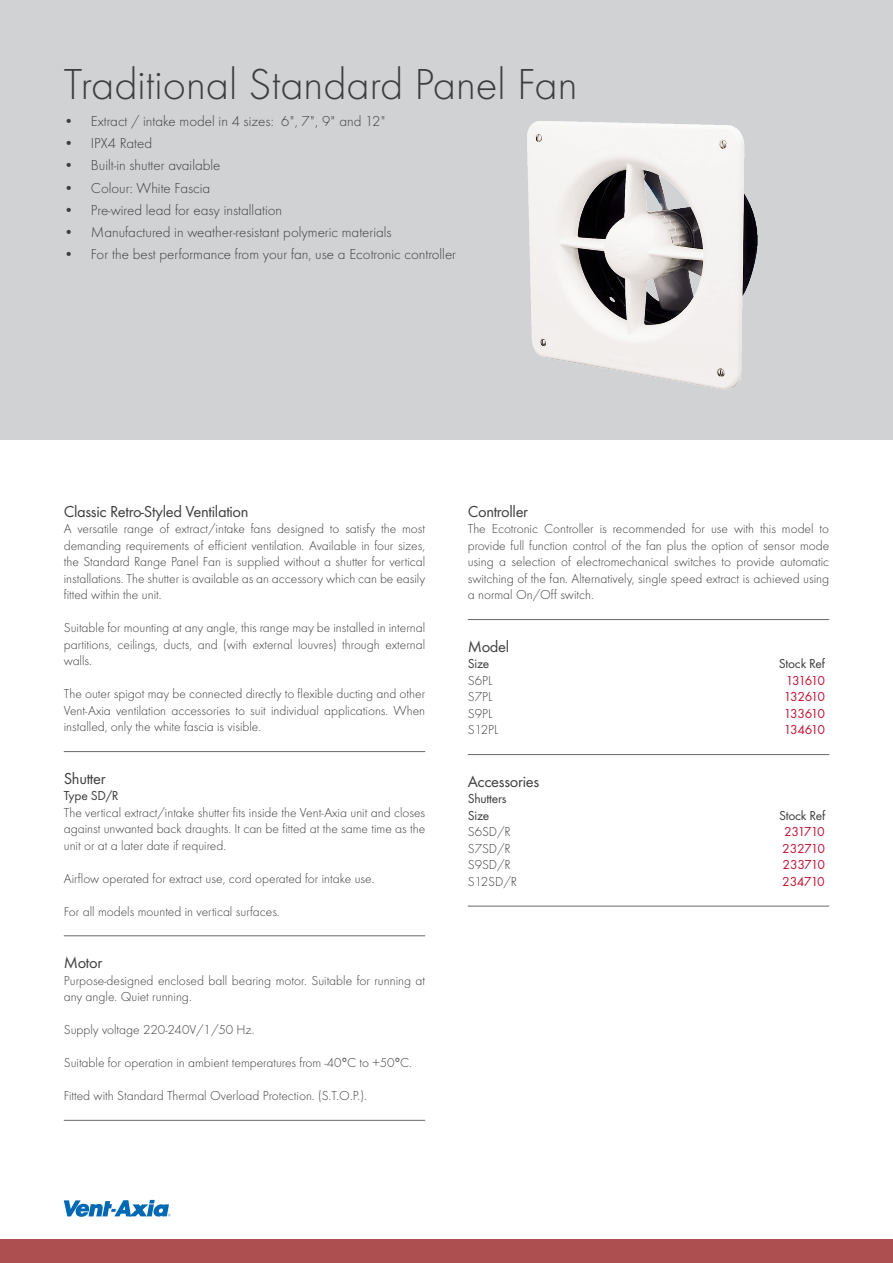
<style>
.page{position:relative;width:893px;height:1263px;background:#fff}
.page>*{position:absolute;margin:0;border:0;box-sizing:border-box;transform-origin:0 0}
.t1{font:300 45px "Futura T";color:#3e3e3f}
.t2{font:16.5px "Futura T";letter-spacing:-.02em;color:#3e3e3f}
.t3{font:300 15px "Futura T";color:#3e3e3f}
.t4{font:300 13.5px/16.5px "Futura T";color:#3e3e3f;text-align:justify}
.t5{font:13.5px "Futura T";letter-spacing:-.07em;color:#c3102f}
.t6{font:13.5px/16.5px "Futura T";letter-spacing:-.02em;color:#3e3e3f}
</style>
<div class="page">
<div style="left:0;top:1239px;width:893px;height:24px;background:#ad4f50"></div>
<div style="left:0;top:0;width:893px;height:440px;background:#d1d2d4"></div>
<hr style="left:64px;top:751px;width:361px;height:1px;background:#69696c">
<hr style="left:64px;top:935px;width:361px;height:1px;background:#69696c">
<hr style="left:64px;top:1120px;width:361px;height:1px;background:#69696c">
<hr style="left:468px;top:619px;width:361px;height:1px;background:#69696c">
<hr style="left:468px;top:754px;width:361px;height:1px;background:#69696c">
<hr style="left:468px;top:906px;width:361px;height:1px;background:#69696c">
<img style="left:527px;top:121px;width:231px;height:269px">
<svg style="left:64px;top:1200px;width:107px;height:17px"></svg>
<h1 class="t1" style="left:64px;top:58px;width:515px">Traditional Standard Panel Fan</h1>
<p class="t3" style="left:64px;top:112px;width:323px">• Extract / intake model in 4 sizes: 6", 7", 9" and 12"</p>
<p class="t3" style="left:64px;top:134px;width:90px">• IPX4 Rated</p>
<p class="t3" style="left:64px;top:157px;width:158px">• Built-in shutter available</p>
<p class="t3" style="left:64px;top:179px;width:148px">• Colour: White Fascia</p>
<p class="t3" style="left:64px;top:201px;width:220px">• Pre-wired lead for easy installation</p>
<p class="t3" style="left:64px;top:223px;width:329px">• Manufactured in weather-resistant polymeric materials</p>
<p class="t3" style="left:64px;top:246px;width:394px">• For the best performance from your fan, use a Ecotronic controller</p>
<p class="t2" style="left:64px;top:502px;width:186px">Classic Retro-Styled Ventilation</p>
<p class="t4" style="left:64px;top:520px;width:363px">A versatile range of extract/intake fans designed to satisfy the most demanding requirements of efficient ventilation. Available in four sizes, the Standard Range Panel Fan is supplied without a shutter for vertical installations. The shutter is available as an accessory which can be easily fitted within the unit.</p>
<p class="t4" style="left:64px;top:619px;width:363px">Suitable for mounting at any angle, this range may be installed in internal partitions, ceilings, ducts, and (with external louvres) through external walls.</p>
<p class="t4" style="left:64px;top:685px;width:363px">The outer spigot may be connected directly to flexible ducting and other Vent-Axia ventilation accessories to suit individual applications. When installed, only the white fascia is visible.</p>
<p class="t2" style="left:64px;top:769px;width:43px">Shutter</p>
<p class="t6" style="left:64px;top:787px;width:56px">Type SD/R</p>
<p class="t4" style="left:64px;top:804px;width:363px">The vertical extract/intake shutter fits inside the Vent-Axia unit and closes against unwanted back draughts. It can be fitted at the same time as the unit or at a later date if required.</p>
<p class="t4" style="left:64px;top:870px;width:312px">Airflow operated for extract use, cord operated for intake use.</p>
<p class="t4" style="left:64px;top:903px;width:217px">For all models mounted in vertical surfaces.</p>
<p class="t2" style="left:64px;top:953px;width:40px">Motor</p>
<p class="t4" style="left:64px;top:972px;width:363px">Purpose-designed enclosed ball bearing motor. Suitable for running at any angle. Quiet running.</p>
<p class="t4" style="left:64px;top:1021px;width:192px">Supply voltage 220-240V/1/50 Hz.</p>
<p class="t4" style="left:64px;top:1054px;width:350px">Suitable for operation in ambient temperatures from -40°C to +50°C.</p>
<p class="t4" style="left:64px;top:1087px;width:304px">Fitted with Standard Thermal Overload Protection. (S.T.O.P.).</p>
<p class="t2" style="left:468px;top:502px;width:62px">Controller</p>
<p class="t4" style="left:468px;top:520px;width:363px">The Ecotronic Controller is recommended for use with this model to provide full function control of the fan plus the option of sensor mode using a selection of electromechanical switches to provide automatic switching of the fan. Alternatively, single speed extract is achieved using a normal On/Off switch.</p>
<p class="t2" style="left:468px;top:637px;width:43px">Model</p>
<p class="t6" style="left:468px;top:655px;width:23px">Size</p>
<p class="t6" style="left:779px;top:655px;width:48px">Stock Ref</p>
<p class="t4" style="left:468px;top:672px;width:26px">S6PL</p>
<p class="t5" style="left:786px;top:672px;width:41px">131610</p>
<p class="t4" style="left:468px;top:688px;width:26px">S7PL</p>
<p class="t5" style="left:784px;top:689px;width:43px">132610</p>
<p class="t4" style="left:468px;top:705px;width:26px">S9PL</p>
<p class="t5" style="left:784px;top:705px;width:43px">133610</p>
<p class="t4" style="left:468px;top:721px;width:32px">S12PL</p>
<p class="t5" style="left:784px;top:722px;width:43px">134610</p>
<p class="t2" style="left:468px;top:772px;width:73px">Accessories</p>
<p class="t6" style="left:468px;top:790px;width:40px">Shutters<br>Size</p>
<p class="t6" style="left:779px;top:807px;width:48px">Stock Ref</p>
<p class="t4" style="left:468px;top:823px;width:45px">S6SD/R</p>
<p class="t5" style="left:784px;top:824px;width:42px">231710</p>
<p class="t4" style="left:468px;top:840px;width:45px">S7SD/R</p>
<p class="t5" style="left:782px;top:840px;width:44px">232710</p>
<p class="t4" style="left:468px;top:856px;width:45px">S9SD/R</p>
<p class="t5" style="left:783px;top:857px;width:44px">233710</p>
<p class="t4" style="left:468px;top:873px;width:51px">S12SD/R</p>
<p class="t5" style="left:782px;top:873px;width:44px">234710</p>
</div>
